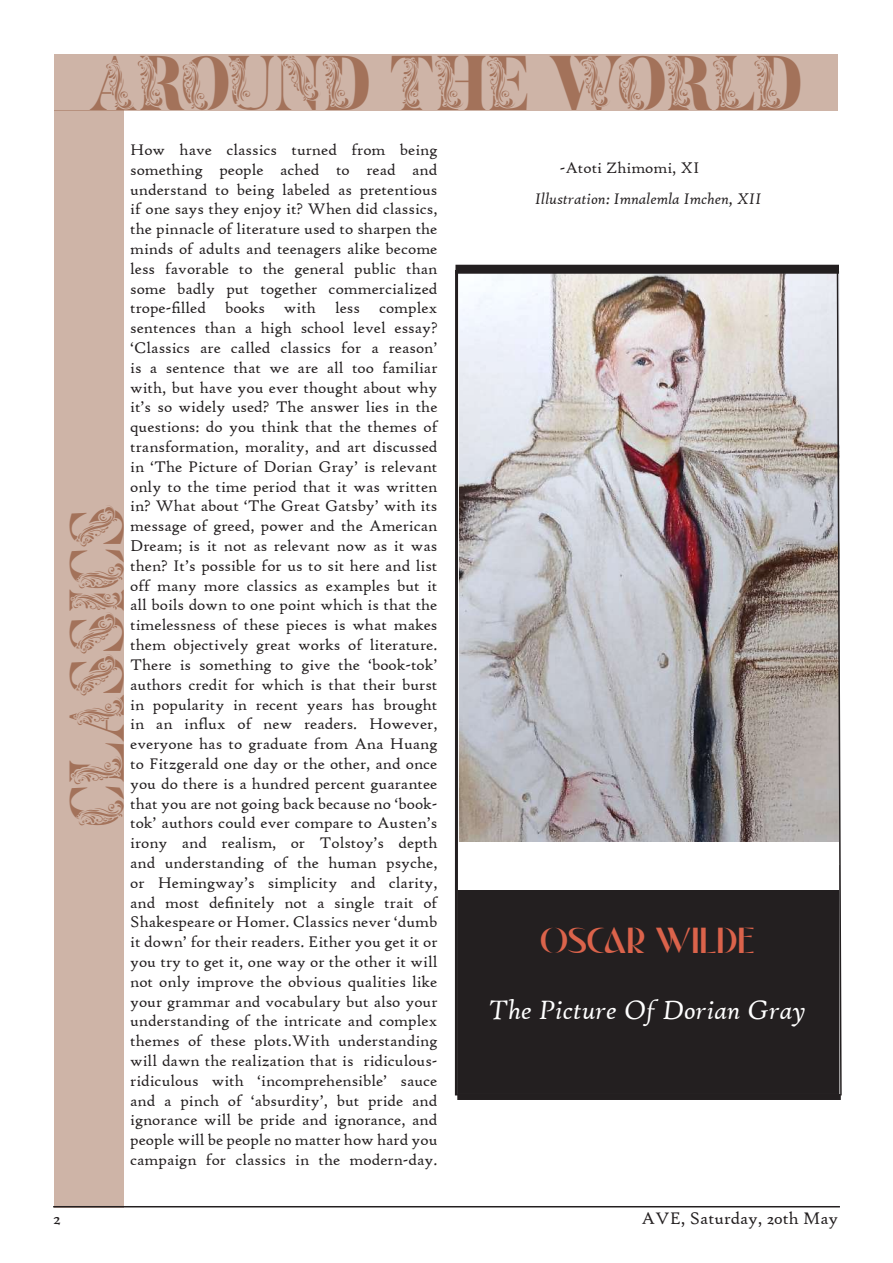
<style>
.page{position:relative;width:893px;height:1263px;background:#fff}
.page>*{position:absolute;margin:0;border:0;box-sizing:border-box;transform-origin:0 0}
.t1{font:49.5px "Flower Display Demo";letter-spacing:-.055em;color:#a3725a}
.t2{font:45px "Aesthetic Romance";color:#db634b}
.t3{font:italic 28.5px "High Tower Text";color:#fff}
.t4{font:18px "High Tower Text";color:#231f20}
.t5{font:16.5px/19.8px "High Tower Text";color:#231f20;text-align:justify}
.t6{font:italic 16.5px "High Tower Text";color:#231f20}
</style>
<div class="page">
<div style="left:54px;top:54px;width:783px;height:56px;background:#ceb4a7"></div>
<div style="left:54px;top:110px;width:70px;height:1097px;background:#ceb4a7"></div>
<img style="left:460px;top:274px;width:376px;height:568px">
<hr style="left:53px;top:1206px;width:787px;height:1px;background:#231f20">
<div style="left:457px;top:864px;width:383px;height:231px;background:#231f20"></div>
<div style="left:456px;top:842px;width:383px;height:48px;background:#fff"></div>
<div style="left:455px;top:265px;width:384px;height:9px;background:#231f20"></div>
<svg style="left:836px;top:271px;width:6px;height:825px"></svg>
<hr style="left:455px;top:270px;width:3px;height:825px;background:#231f20">
<div style="left:457px;top:1094px;width:384px;height:6px;background:#231f20"></div>
<h1 class="t1" style="left:90px;top:64px;width:714px">AROUND THE WORLD</h1>
<p class="t5" style="left:130px;top:140px;width:309px">How have classics turned from being something people ached to read and understand to being labeled as pretentious if one says they enjoy it? When did classics, the pinnacle of literature used to sharpen the minds of adults and teenagers alike become less favorable to the general public than some badly put together commercialized trope-filled books with less complex sentences than a high school level essay? ‘Classics are called classics for a reason’ is a sentence that we are all too familiar with, but have you ever thought about why it’s so widely used? The answer lies in the questions: do you think that the themes of transformation, morality, and art discussed in ‘The Picture of Dorian Gray’ is relevant only to the time period that it was written in? What about ‘The Great Gatsby’ with its message of greed, power and the American Dream; is it not as relevant now as it was then? It’s possible for us to sit here and list off many more classics as examples but it all boils down to one point which is that the timelessness of these pieces is what makes them objectively great works of literature.<br>There is something to give the ‘book-tok’ authors credit for which is that their burst in popularity in recent years has brought in an influx of new readers. However, everyone has to graduate from Ana Huang to Fitzgerald one day or the other, and once you do there is a hundred percent guarantee that you are not going back because no ‘book&shy;tok’ authors could ever compare to Austen’s irony and realism, or Tolstoy’s depth and understanding of the human psyche, or Hemingway’s simplicity and clarity, and most definitely not a single trait of Shakespeare or Homer. Classics never ‘dumb it down’ for their readers. Either you get it or you try to get it, one way or the other it will not only improve the obvious qualities like your grammar and vocabulary but also your understanding of the intricate and complex themes of these plots.With understanding will dawn the realization that is ridiculous&shy;ridiculous with ‘incomprehensible’ sauce and a pinch of ‘absurdity’, but pride and ignorance will be pride and ignorance, and people will be people no matter how hard you campaign for classics in the modern-day.</p>
<h1 class="t1" style="left:78px;top:828px;width:326px;rotate:-90deg">Classics</h1>
<p class="t5" style="left:560px;top:158px;width:141px">-Atoti Zhimomi, XI</p>
<p class="t6" style="left:535px;top:190px;width:228px">Illustration: Imnalemla Imchen, XII</p>
<h2 class="t2" style="left:540px;top:918px;width:216px">OSCAR WILDE</h2>
<h3 class="t3" style="left:489px;top:994px;width:319px">The Picture Of Dorian Gray</h3>
<p class="t4" style="left:53px;top:1207px;width:9px">2</p>
<p class="t4" style="left:641px;top:1207px;width:198px">AVE, Saturday, 20th May</p>
</div>
